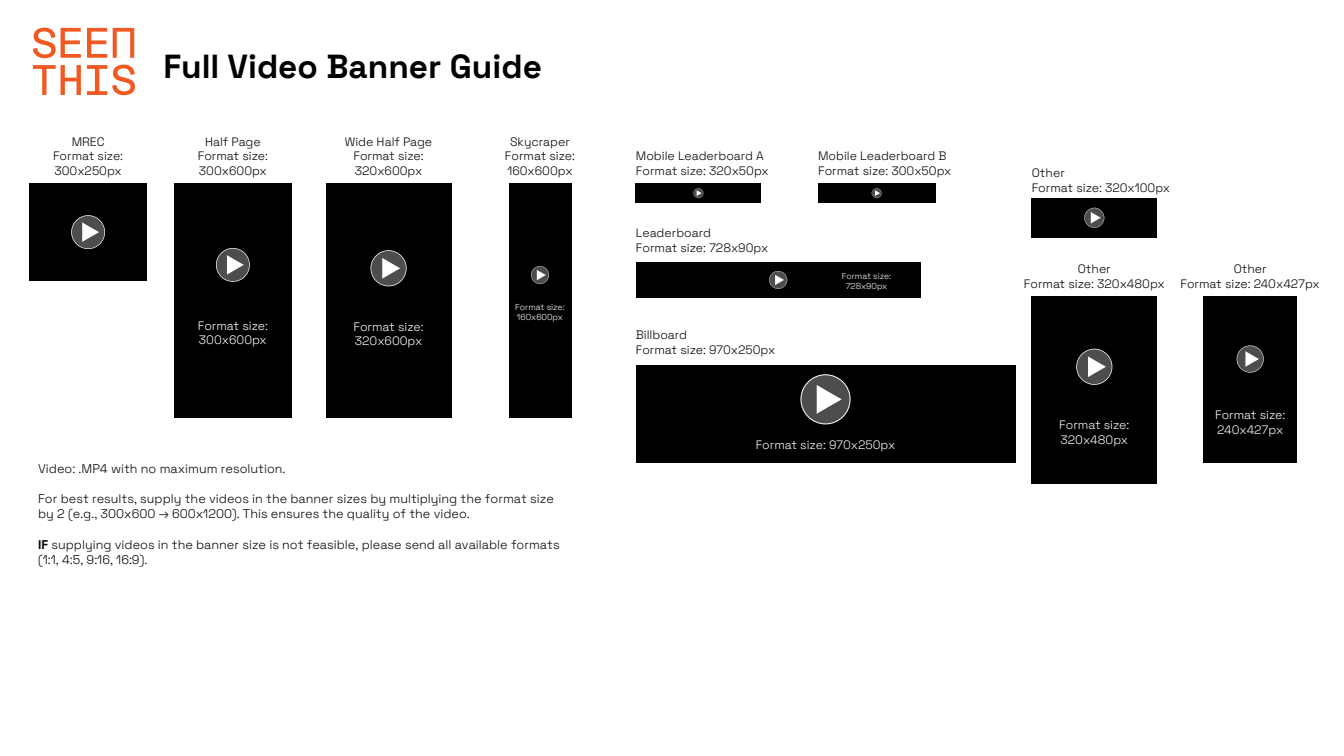
<style>
.page{position:relative;width:1344px;height:756px;background:#fff}
.page>*{position:absolute;margin:0;border:0;box-sizing:border-box;transform-origin:0 0}
.t1{font:700 33.35px "Space Grotesk";color:#000}
.t2{font:300 12.6px/15.1px "Space Grotesk";color:#000}
.t3{font:300 12.21px/14.6px "Space Grotesk";color:#000;text-align:center}
.t4{font:300 12.21px/14.6px "Space Grotesk";color:#fff}
.t5{font:300 8.64px/10.4px "Space Grotesk";color:#fff}
.t6{font:300 8.61px/10.3px "Space Grotesk";color:#fff;text-align:center}
.s1{font-weight:700}
</style>
<div class="page">
<svg style="left:33px;top:28px;width:48px;height:30px"></svg>
<svg style="left:87px;top:28px;width:20px;height:30px"></svg>
<svg style="left:33px;top:65px;width:48px;height:30px"></svg>
<svg style="left:113px;top:28px;width:21px;height:30px"></svg>
<svg style="left:87px;top:65px;width:48px;height:30px"></svg>
<div style="left:29px;top:183px;width:118px;height:98px;background:#000"></div>
<svg style="left:71px;top:215px;width:34px;height:34px"></svg>
<div style="left:174px;top:183px;width:118px;height:235px;background:#000"></div>
<svg style="left:216px;top:248px;width:34px;height:34px"></svg>
<div style="left:326px;top:183px;width:125px;height:235px;background:#000"></div>
<svg style="left:371px;top:250px;width:36px;height:36px"></svg>
<div style="left:509px;top:183px;width:62px;height:235px;background:#000"></div>
<svg style="left:531px;top:266px;width:18px;height:18px"></svg>
<div style="left:1032px;top:296px;width:125px;height:188px;background:#000"></div>
<svg style="left:1076px;top:349px;width:36px;height:36px"></svg>
<div style="left:636px;top:183px;width:125px;height:20px;background:#000"></div>
<svg style="left:693px;top:188px;width:10px;height:10px"></svg>
<div style="left:818px;top:183px;width:117px;height:20px;background:#000"></div>
<svg style="left:872px;top:188px;width:10px;height:10px"></svg>
<div style="left:636px;top:262px;width:285px;height:36px;background:#000"></div>
<svg style="left:769px;top:271px;width:18px;height:18px"></svg>
<div style="left:1032px;top:198px;width:125px;height:39px;background:#000"></div>
<svg style="left:1084px;top:208px;width:20px;height:20px"></svg>
<div style="left:1203px;top:296px;width:94px;height:167px;background:#000"></div>
<svg style="left:1237px;top:345px;width:27px;height:28px"></svg>
<div style="left:636px;top:365px;width:379px;height:98px;background:#000"></div>
<svg style="left:800px;top:374px;width:51px;height:50px"></svg>
<p class="t3" style="left:53px;top:133px;width:72px">MREC<br>Format size:<br>300x250px</p>
<h1 class="t1" style="left:163px;top:42px;width:380px">Full Video Banner Guide</h1>
<p class="t3" style="left:198px;top:133px;width:72px">Half Page<br>Format size:<br>300x600px</p>
<p class="t3" style="left:345px;top:133px;width:89px">Wide Half Page<br>Format size:<br>320x600px</p>
<p class="t3" style="left:505px;top:133px;width:72px">Skycraper<br>Format size:<br>160x600px</p>
<p class="t4" style="left:198px;top:317px;width:72px">Format size:<br>300x600px</p>
<p class="t4" style="left:354px;top:319px;width:72px">Format size:<br>320x600px</p>
<p class="t5" style="left:515px;top:301px;width:51px">Format size:<br>160x600px</p>
<p class="t2" style="left:38px;top:460px;width:249px">Video: .MP4 with no maximum resolution.</p>
<p class="t2" style="left:38px;top:491px;width:517px">For best results, supply the videos in the banner sizes by multiplying the format size by 2 (e.g., 300x600 → 600x1200). This ensures the quality of the video.</p>
<p class="t2" style="left:38px;top:536px;width:523px"><span class="s1">IF</span> supplying videos in the banner size is not feasible, please send all available formats (1:1, 4:5, 9:16, 16:9).</p>
<p class="t3" style="left:636px;top:148px;width:134px;text-align:left">Mobile Leaderboard A<br>Format size: 320x50px</p>
<p class="t3" style="left:818px;top:148px;width:135px;text-align:left">Mobile Leaderboard B<br>Format size: 300x50px</p>
<p class="t3" style="left:636px;top:225px;width:134px;text-align:left">Leaderboard<br>Format size: 728x90px</p>
<p class="t3" style="left:636px;top:327px;width:141px;text-align:left">Billboard<br>Format size: 970x250px</p>
<p class="t6" style="left:842px;top:270px;width:51px">Format size:<br>728x90px</p>
<p class="t4" style="left:756px;top:437px;width:141px">Format size: 970x250px</p>
<p class="t3" style="left:1032px;top:165px;width:140px;text-align:left">Other<br>Format size: 320x100px</p>
<p class="t3" style="left:1024px;top:261px;width:142px">Other<br>Format size: 320x480px</p>
<p class="t3" style="left:1181px;top:261px;width:141px">Other<br>Format size: 240x427px</p>
<p class="t4" style="left:1059px;top:417px;width:72px">Format size:<br>320x480px</p>
<p class="t4" style="left:1215px;top:407px;width:72px">Format size:<br>240x427px</p>
</div>
